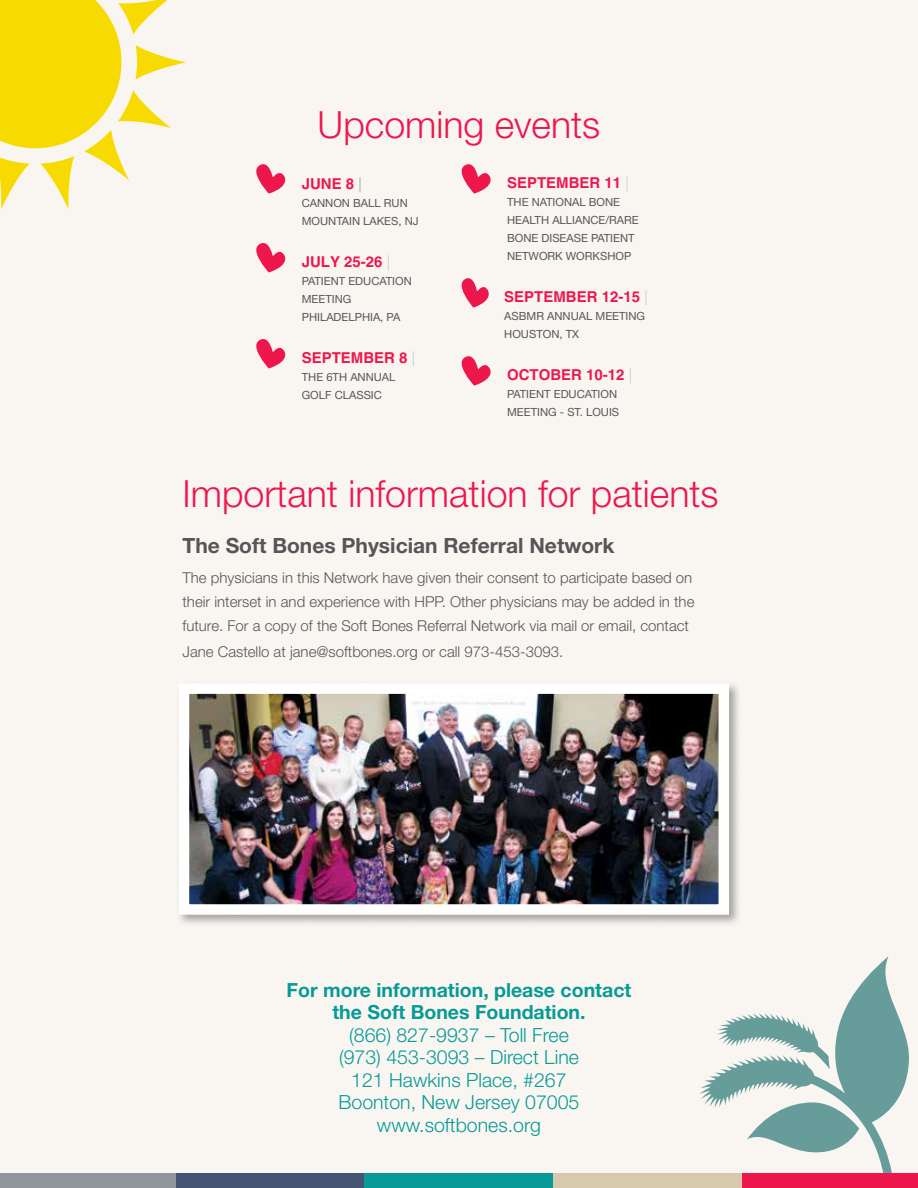
<style>
.page{position:relative;width:918px;height:1188px;background:#fff}
.page>*{position:absolute;margin:0;border:0;box-sizing:border-box;transform-origin:0 0}
.t1{font:300 37.5px "Helvetica Neue LT Std";color:#ed174c}
.t2{font:700 21px "Helvetica Neue LT Std";color:#585558}
.t3{font:300 19.5px/22.5px "Helvetica Neue LT Std";color:#089a96;text-align:center}
.t4{font:700 19.5px/22.5px "Helvetica Neue LT Std";color:#089a96;text-align:center}
.t5{font:300 15px/24.5px "Helvetica Neue LT Std";color:#585558}
.t6{font:700 15px "Helvetica LT Std";color:#ed174c}
.t7{font:11.25px/18px "Helvetica Neue LT Std";color:#585558}
.s1{font-family:"Helvetica Neue";font-weight:100;color:#808285}
.s2{font-family:"Helvetica Neue";font-weight:200;color:#808285}
</style>
<div class="page">
<div style="left:0;top:0;width:918px;height:1179px;background:#f9f6f2"></div>
<svg style="left:699px;top:956px;width:210px;height:217px"></svg>
<div style="left:742px;top:1173px;width:176px;height:15px;background:#ed174c"></div>
<div style="left:554px;top:1173px;width:188px;height:15px;background:#d7c9ab"></div>
<div style="left:364px;top:1173px;width:190px;height:15px;background:#089a96"></div>
<div style="left:176px;top:1173px;width:188px;height:15px;background:#465474"></div>
<div style="left:0;top:1173px;width:176px;height:15px;background:#91969d"></div>
<svg style="left:0;top:0;width:186px;height:210px"></svg>
<svg style="left:256px;top:164px;width:30px;height:30px"></svg>
<svg style="left:256px;top:243px;width:30px;height:29px"></svg>
<svg style="left:256px;top:339px;width:30px;height:29px"></svg>
<svg style="left:461px;top:278px;width:28px;height:30px"></svg>
<svg style="left:461px;top:356px;width:30px;height:30px"></svg>
<svg style="left:461px;top:164px;width:30px;height:30px"></svg>
<div style="left:176px;top:680px;width:566px;height:247px;background:#000;opacity:.34"></div>
<img style="left:190px;top:694px;width:528px;height:210px">
<div style="left:179px;top:683px;width:550px;height:232px;border:10px solid #fff"></div>
<h1 class="t1" style="left:318px;top:102px;width:284px">Upcoming events</h1>
<p class="t6" style="left:302px;top:174px;width:62px">JUNE 8 <span class="s1">|</span></p>
<p class="t7" style="left:302px;top:193px;width:118px">CANNON BALL RUN<br>MOUNTAIN LAKES, NJ</p>
<p class="t6" style="left:302px;top:252px;width:90px">JULY 25-26 <span class="s2">|</span></p>
<p class="t7" style="left:302px;top:271px;width:112px">PATIENT EDUCATION<br>MEETING<br>PHILADELPHIA, PA</p>
<p class="t6" style="left:302px;top:348px;width:115px">SEPTEMBER 8 <span class="s2">|</span></p>
<p class="t7" style="left:302px;top:368px;width:95px">THE 6TH ANNUAL<br>GOLF CLASSIC</p>
<p class="t6" style="left:507px;top:173px;width:123px">SEPTEMBER 11 <span class="s2">|</span></p>
<p class="t7" style="left:507px;top:193px;width:133px">THE NATIONAL BONE<br>HEALTH ALLIANCE/RARE<br>BONE DISEASE PATIENT<br>NETWORK WORKSHOP</p>
<p class="t6" style="left:504px;top:287px;width:145px">SEPTEMBER 12-15 <span class="s2">|</span></p>
<p class="t7" style="left:504px;top:307px;width:142px">ASBMR ANNUAL MEETING<br>HOUSTON, TX</p>
<p class="t6" style="left:507px;top:365px;width:127px">OCTOBER 10-12 <span class="s2">|</span></p>
<p class="t7" style="left:507px;top:385px;width:114px">PATIENT EDUCATION<br>MEETING - ST. LOUIS</p>
<h1 class="t1" style="left:183px;top:471px;width:538px">Important information for patients</h1>
<h2 class="t2" style="left:183px;top:532px;width:434px">The Soft Bones Physician Referral Network</h2>
<p class="t5" style="left:183px;top:566px;width:513px">The physicians in this Network have given their consent to participate based on their interset in and experience with HPP. Other physicians may be added in the future. For a copy of the Soft Bones Referral Network via mail or email, contact Jane Castello at jane@softbones.org or call 973-453-3093.</p>
<h3 class="t4" style="left:287px;top:978px;width:346px">For more information, please contact the Soft Bones Foundation.</h3>
<h3 class="t3" style="left:339px;top:1023px;width:242px">(866) 827-9937 – Toll Free (973) 453-3093 – Direct Line<br>121 Hawkins Place, #267<br>Boonton, New Jersey 07005 www.softbones.org</h3>
</div>
